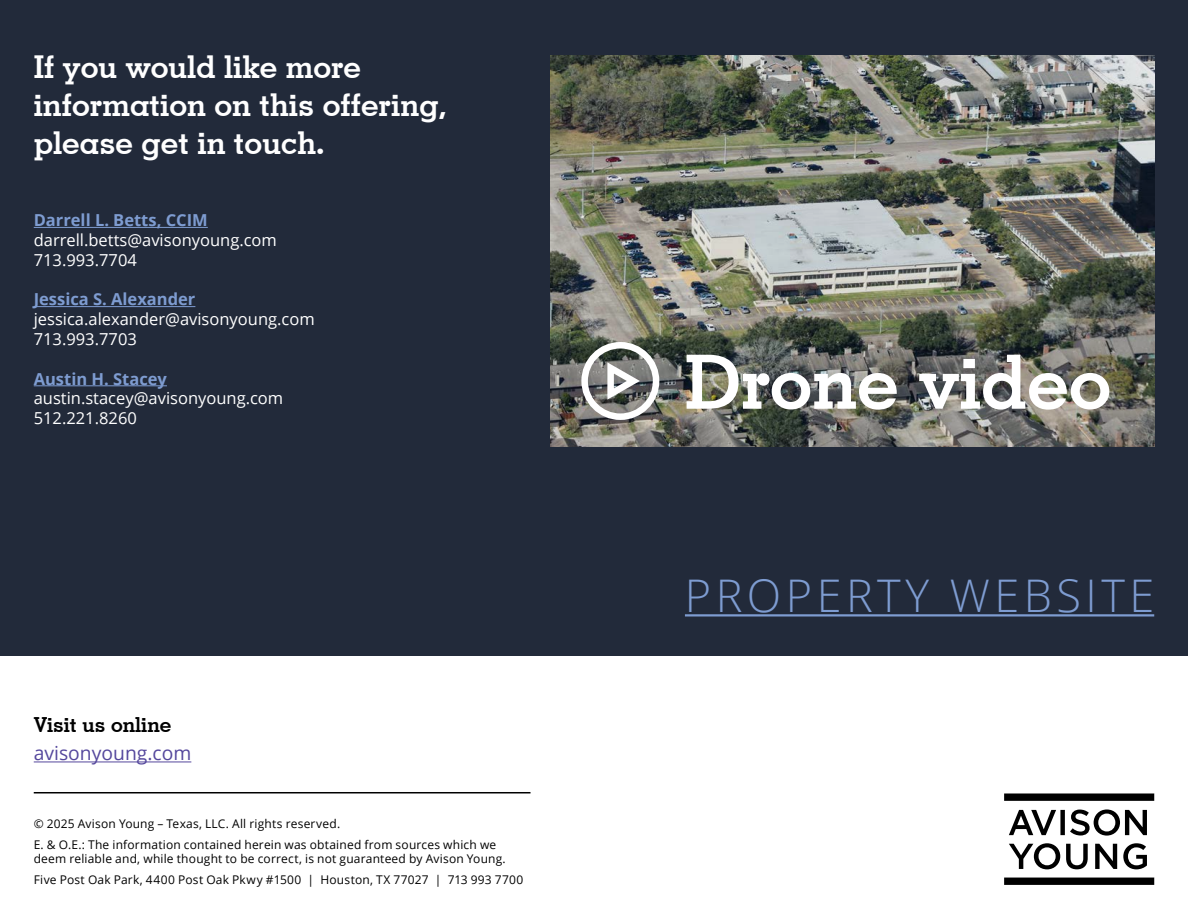
<style>
.page{position:relative;width:1188px;height:918px;background:#fff}
.page>*{position:absolute;margin:0;border:0;box-sizing:border-box;transform-origin:0 0}
.t1{font:700 75px "Geometric Slab 703 BT";color:#fff}
.t2{font:300 45px "Open Sans";letter-spacing:.1em;color:#7e9cd1}
.t3{font:700 31.5px/37.8px "Geometric Slab 703 BT";color:#fff}
.t4{font:700 20.85px "Geometric Slab 703 BT";color:#000}
.t5{font:19.35px "Open Sans";color:#55489d}
.t6{font:16.5px/19.8px "Open Sans";color:#fff}
.t7{font:700 16.5px "Open Sans";color:#7e9cd1}
.t8{font:12px/21.1px "Open Sans";letter-spacing:.015em;color:#000}
</style>
<div class="page">
<div style="left:0;top:0;width:1188px;height:656px;background:#222a3a"></div>
<hr style="left:34px;top:761px;width:157px;height:1px;background:#55489d">
<hr style="left:34px;top:792px;width:497px;height:1px;background:#000">
<svg style="left:1004px;top:793px;width:150px;height:8px"></svg>
<svg style="left:1004px;top:878px;width:150px;height:7px"></svg>
<svg style="left:1009px;top:809px;width:138px;height:27px"></svg>
<svg style="left:1009px;top:843px;width:51px;height:26px"></svg>
<svg style="left:1066px;top:844px;width:22px;height:25px"></svg>
<svg style="left:1095px;top:844px;width:22px;height:25px"></svg>
<svg style="left:1123px;top:843px;width:24px;height:26px"></svg>
<hr style="left:685px;top:614px;width:469px;height:3px;background:#7e9cd1">
<img style="left:550px;top:55px;width:604px;height:391px">
<svg style="left:578px;top:339px;width:85px;height:84px;background:#8c8e8a"></svg>
<hr style="left:34px;top:227px;width:174px;height:1px;background:#7e9cd1">
<hr style="left:34px;top:306px;width:161px;height:1px;background:#7e9cd1">
<hr style="left:34px;top:385px;width:133px;height:1px;background:#7e9cd1">
<h3 class="t3" style="left:34px;top:48px;width:415px">If you would like more information on this offering, please get in touch.</h3>
<h3 class="t7" style="left:34px;top:209px;width:176px">Darrell L. Betts, CCIM</h3>
<h3 class="t6" style="left:34px;top:230px;width:245px">darrell.betts@avisonyoung.com<br>713.993.7704</h3>
<h3 class="t7" style="left:34px;top:288px;width:163px">Jessica S. Alexander</h3>
<h3 class="t6" style="left:34px;top:309px;width:282px">jessica.alexander@avisonyoung.com<br>713.993.7703</h3>
<h3 class="t7" style="left:34px;top:367px;width:135px">Austin H. Stacey</h3>
<h3 class="t6" style="left:34px;top:388px;width:251px">austin.stacey@avisonyoung.com<br>512.221.8260</h3>
<h3 class="t4" style="left:34px;top:712px;width:139px">Visit us online</h3>
<h3 class="t5" style="left:34px;top:740px;width:159px">avisonyoung.com</h3>
<p class="t8" style="left:34px;top:812px;width:464px">© 2025 Avison Young – Texas, LLC. All rights reserved.<br>E. &amp; O.E.: The information contained herein was obtained from sources which we</p>
<p class="t8" style="left:34px;top:848px;width:491px">deem reliable and, while thought to be correct, is not guaranteed by Avison Young.<br>Five Post Oak Park, 4400 Post Oak Pkwy #1500 | Houston, TX 77027 | 713 993 7700</p>
<h1 class="t1" style="left:685px;top:337px;width:428px">Drone video</h1>
<h2 class="t2" style="left:685px;top:565px;width:471px">PROPERTY WEBSITE</h2>
</div>
